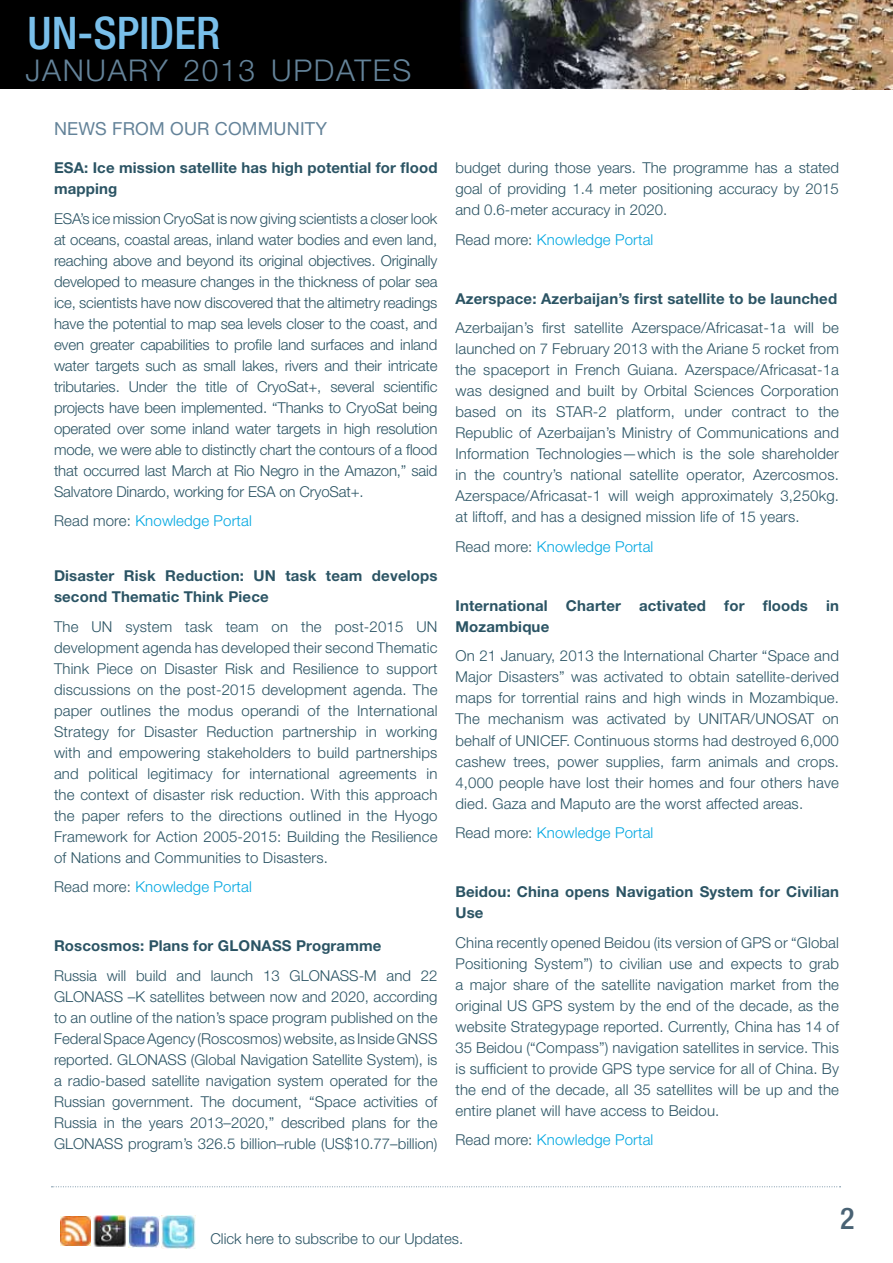
<style>
.page{position:relative;width:893px;height:1263px;background:#fff}
.page>*{position:absolute;margin:0;border:0;box-sizing:border-box;transform-origin:0 0}
.t1{font:500 condensed 45px "Helvetica Neue";color:#79bfea}
.t2{font:300 30px "Helvetica Neue";letter-spacing:.055em;color:#648399}
.t3{font:500 condensed 30px "Helvetica Neue";color:#496274}
.t4{font:18px "Helvetica Neue";letter-spacing:.01em;color:#648399}
.t5{font:300 15px/21px "Helvetica Neue";letter-spacing:.01em;color:#2b5464;text-align:justify}
.t6{font:700 15px/21px "Helvetica Neue";letter-spacing:.01em;color:#2b5464}
.t7{font:300 15px "Helvetica Neue";letter-spacing:.01em;color:#00a7e1}
.s1{color:#2b5464}
</style>
<div class="page">
<img style="left:435px;top:0;width:160px;height:89px">
<div style="left:0;top:0;width:435px;height:89px;background:#000"></div>
<img style="left:595px;top:0;width:298px;height:90px">
<svg style="left:52px;top:1186px;width:788px;height:1px"></svg>
<img style="left:61px;top:1216px;width:29px;height:30px">
<img style="left:93px;top:1215px;width:33px;height:32px">
<img style="left:129px;top:1216px;width:31px;height:31px">
<img style="left:162px;top:1215px;width:34px;height:33px">
<h1 class="t1" style="left:28px;top:6px;width:194px">UN-SPIDER</h1>
<h2 class="t2" style="left:26px;top:52px;width:22px">januar</h2>
<h2 class="t2" style="left:150px;top:52px;width:164px">y 2013 Updates</h2>
<p class="t4" style="left:54px;top:118px;width:275px">NEWS FROM OUR COMMUNITY</p>
<p class="t6" style="left:54px;top:157px;width:385px">ESA: Ice mission satellite has high potential for flood mapping</p>
<p class="t5" style="left:54px;top:208px;width:385px">ESA’s ice mission CryoSat is now giving scientists a closer look at oceans, coastal areas, inland water bodies and even land, reaching above and beyond its original objectives. Originally developed to measure changes in the thickness of polar sea ice, scientists have now discovered that the altimetry readings have the potential to map sea levels closer to the coast, and even greater capabilities to profile land surfaces and inland water targets such as small lakes, rivers and their intricate tributaries. Under the title of CryoSat+, several scientific projects have been implemented. “Thanks to CryoSat being operated over some inland water targets in high resolution mode, we were able to distinctly chart the contours of a flood that occurred last March at Rio Negro in the Amazon,” said Salvatore Dinardo, working for ESA on CryoSat+.</p>
<p class="t7" style="left:54px;top:512px;width:199px"><span class="s1">Read more:</span> Knowledge Portal</p>
<p class="t6" style="left:54px;top:565px;width:385px">Disaster Risk Reduction: UN task team develops second Thematic Think Piece</p>
<p class="t5" style="left:54px;top:615px;width:385px">The UN system task team on the post-2015 UN development agenda has developed their second Thematic Think Piece on Disaster Risk and Resilience to support discussions on the post-2015 development agenda. The paper outlines the modus operandi of the International Strategy for Disaster Reduction partnership in working with and empowering stakeholders to build partnerships and political legitimacy for international agreements in the context of disaster risk reduction. With this approach the paper refers to the directions outlined in the Hyogo Framework for Action 2005-2015: Building the Resilience of Nations and Communities to Disasters.</p>
<p class="t7" style="left:54px;top:878px;width:199px"><span class="s1">Read more:</span> Knowledge Portal</p>
<p class="t6" style="left:54px;top:935px;width:329px">Roscosmos: Plans for GLONASS Programme</p>
<p class="t5" style="left:54px;top:964px;width:385px">Russia will build and launch 13 GLONASS-M and 22<br>GLONASS –K satellites between now and 2020, according to an outline of the nation’s space program published on the Federal Space Agency (Roscosmos) website, as Inside GNSS reported. GLONASS (Global Navigation Satellite System), is a radio-based satellite navigation system operated for the Russian government. The document, “Space activities of Russia in the years 2013–2020,” described plans for the GLONASS program’s 326.5 billion–ruble (US$10.77–billion)</p>
<p class="t5" style="left:455px;top:157px;width:385px">budget during those years. The programme has a stated goal of providing 1.4 meter positioning accuracy by 2015 and 0.6-meter accuracy in 2020.</p>
<p class="t7" style="left:455px;top:230px;width:199px"><span class="s1">Read more:</span> Knowledge Portal</p>
<p class="t6" style="left:455px;top:288px;width:383px">Azerspace: Azerbaijan’s first satellite to be launched</p>
<p class="t5" style="left:455px;top:317px;width:385px">Azerbaijan’s first satellite Azerspace/Africasat-1a will be launched on 7 February 2013 with the Ariane 5 rocket from the spaceport in French Guiana. Azerspace/Africasat-1a was designed and built by Orbital Sciences Corporation based on its STAR-2 platform, under contract to the Republic of Azerbaijan’s Ministry of Communications and Information Technologies—which is the sole shareholder in the country’s national satellite operator, Azercosmos.<br>Azerspace/Africasat-1 will weigh approximately 3,250kg. at liftoff, and has a designed mission life of 15 years.</p>
<p class="t7" style="left:455px;top:537px;width:199px"><span class="s1">Read more:</span> Knowledge Portal</p>
<p class="t6" style="left:455px;top:595px;width:385px">International Charter activated for floods in<br>Mozambique</p>
<p class="t5" style="left:455px;top:645px;width:385px">On 21 January, 2013 the International Charter “Space and Major Disasters” was activated to obtain satellite-derived maps for torrential rains and high winds in Mozambique.<br>The mechanism was activated by UNITAR/UNOSAT on behalf of UNICEF. Continuous storms had destroyed 6,000 cashew trees, power supplies, farm animals and crops.<br>4,000 people have lost their homes and four others have died. Gaza and Maputo are the worst affected areas.</p>
<p class="t7" style="left:455px;top:823px;width:199px"><span class="s1">Read more:</span> Knowledge Portal</p>
<p class="t6" style="left:455px;top:881px;width:385px">Beidou: China opens Navigation System for Civilian<br>Use</p>
<p class="t5" style="left:455px;top:931px;width:385px">China recently opened Beidou (its version of GPS or “Global Positioning System”) to civilian use and expects to grab a major share of the satellite navigation market from the original US GPS system by the end of the decade, as the website Strategypage reported. Currently, China has 14 of 35 Beidou (“Compass”) navigation satellites in service. This is sufficient to provide GPS type service for all of China. By the end of the decade, all 35 satellites will be up and the entire planet will have access to Beidou.</p>
<p class="t7" style="left:455px;top:1130px;width:199px"><span class="s1">Read more:</span> Knowledge Portal</p>
<h2 class="t3" style="left:840px;top:1200px;width:16px">2</h2>
<p class="t5" style="left:210px;top:1227px;width:254px">Click here to subscribe to our Updates.</p>
</div>
